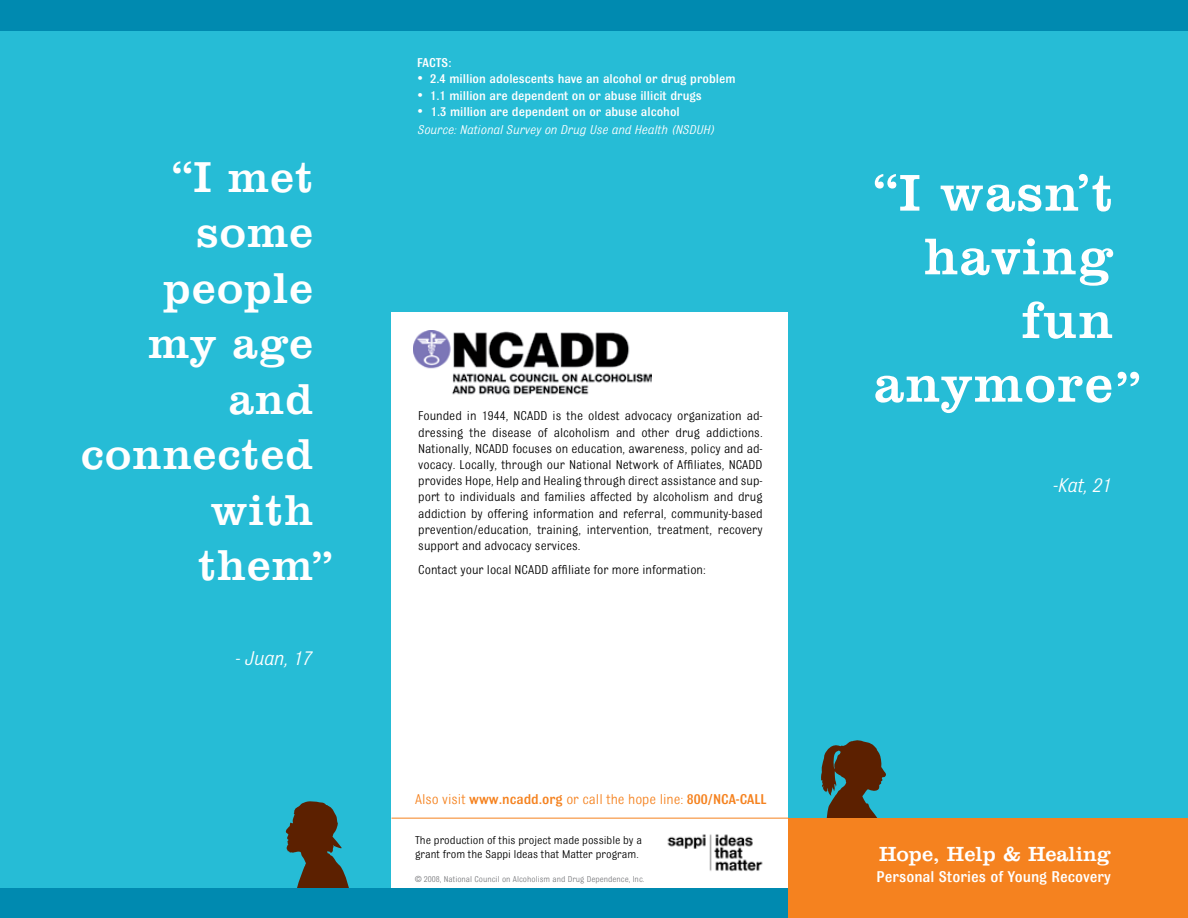
<style>
.page{position:relative;width:1188px;height:918px;background:#fff}
.page>*{position:absolute;margin:0;border:0;box-sizing:border-box;transform-origin:0 0}
.t1{font:53.1px "Clarendon BT";letter-spacing:.025em;color:#fff}
.t2{font:44.4px "Clarendon BT";letter-spacing:.025em;color:#fff}
.t3{font:21px "Clarendon BT";color:#fff}
.t4{font:italic 21px "Bulldog";color:#fff}
.t5{font:500 16.5px "Bulldog";color:#fff}
.t6{font:15px "Bulldog";color:#f5821f}
.t7{font:13.5px/16.2px "Bulldog";color:#000;text-align:justify}
.t8{font:500 13.5px "Bulldog";color:#fff}
.t9{font:italic 13.5px/18px "Bulldog";color:#fff}
.t10{font:12px/14.4px "Bulldog";color:#000}
.t11{font:9px "Bulldog";color:#797a7d}
.s1{font-weight:500;font-style:normal}
.s2{font-weight:500}
</style>
<div class="page">
<div style="left:780px;top:3px;width:408px;height:906px;background:#26bcd6"></div>
<div style="left:391px;top:0;width:397px;height:918px;background:#26bcd6"></div>
<div style="left:0;top:0;width:398px;height:892px;background:#26bcd6"></div>
<div style="left:392px;top:312px;width:396px;height:578px;background:#fff"></div>
<hr style="left:392px;top:818px;width:396px;height:1px;background:#f5821f">
<img style="left:414px;top:331px;width:238px;height:64px">
<svg style="left:286px;top:801px;width:63px;height:87px"></svg>
<svg style="left:821px;top:740px;width:65px;height:78px"></svg>
<div style="left:0;top:889px;width:1188px;height:29px;background:#008ab0"></div>
<div style="left:0;top:0;width:1188px;height:30px;background:#008ab0"></div>
<div style="left:788px;top:818px;width:400px;height:100px;background:#f5821f"></div>
<img style="left:667px;top:834px;width:96px;height:38px">
<h2 class="t2" style="left:171px;top:149px;width:143px">“I met</h2>
<h2 class="t2" style="left:197px;top:204px;width:118px">some</h2>
<h2 class="t2" style="left:163px;top:260px;width:151px">people</h2>
<h2 class="t2" style="left:148px;top:316px;width:167px">my age</h2>
<h2 class="t2" style="left:229px;top:371px;width:86px">and</h2>
<h2 class="t2" style="left:81px;top:427px;width:233px">connected</h2>
<h2 class="t2" style="left:211px;top:482px;width:104px">with</h2>
<h2 class="t2" style="left:198px;top:538px;width:137px">them”</h2>
<h3 class="t4" style="left:234px;top:648px;width:78px">- Juan, 17</h3>
<p class="t8" style="left:417px;top:56px;width:36px">FACTS:</p>
<p class="t8" style="left:417px;top:72px;width:320px">• 2.4 million adolescents have an alcohol or drug problem</p>
<p class="t8" style="left:417px;top:88px;width:286px">• 1.1 million are dependent on or abuse illicit drugs</p>
<p class="t9" style="left:417px;top:102px;width:299px">• <span class="s1">1.3 million are dependent on or abuse alcohol<br></span>Source: National Survey on Drug Use and Health (NSDUH)</p>
<p class="t7" style="left:418px;top:408px;width:346px">Founded in 1944, NCADD is the oldest advocacy organization ad&shy;dressing the disease of alcoholism and other drug addictions.<br>Nationally, NCADD focuses on education, awareness, policy and ad&shy;vocacy. Locally, through our National Network of Affiliates, NCADD provides Hope, Help and Healing through direct assistance and sup&shy;port to individuals and families affected by alcoholism and drug addiction by offering information and referral, community-based prevention/education, training, intervention, treatment, recovery support and advocacy services.</p>
<p class="t7" style="left:418px;top:562px;width:289px">Contact your local NCADD affiliate for more information:</p>
<p class="t6" style="left:415px;top:792px;width:353px">Also visit <span class="s2">www.ncadd.org</span> or call the hope line: <span class="s2">800/NCA-CALL</span></p>
<p class="t10" style="left:415px;top:833px;width:228px">The production of this project made possible by a grant from the Sappi Ideas that Matter program.</p>
<p class="t11" style="left:415px;top:875px;width:231px">© 2008, National Council on Alcoholism and Drug Dependence, Inc.</p>
<h1 class="t1" style="left:872px;top:160px;width:242px">“I wasn’t</h1>
<h1 class="t1" style="left:924px;top:223px;width:191px">having</h1>
<h1 class="t1" style="left:1021px;top:287px;width:93px">fun</h1>
<h1 class="t1" style="left:874px;top:351px;width:269px">anymore”</h1>
<h3 class="t4" style="left:1052px;top:475px;width:60px">-Kat, 21</h3>
<h3 class="t3" style="left:879px;top:841px;width:233px">Hope, Help &amp; Healing</h3>
<p class="t5" style="left:876px;top:868px;width:236px">Personal Stories of Young Recovery</p>
</div>
